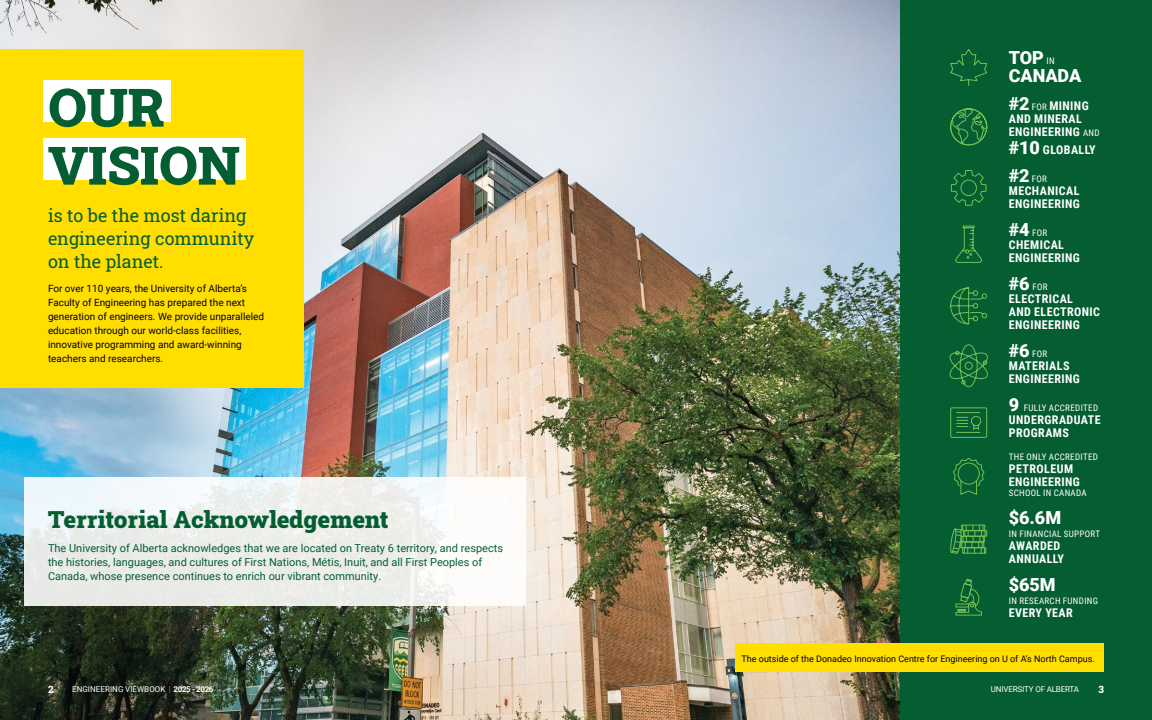
<style>
.page{position:relative;width:1152px;height:720px;background:#fff}
.page>*{position:absolute;margin:0;border:0;box-sizing:border-box;transform-origin:0 0}
.t1{font:900 53px/58px "Roboto Slab";color:#055d32}
.t2{font:900 24px "Roboto Slab";color:#055d32}
.t3{font:18px/23px "Roboto Slab";color:#055d32}
.t4{font:900 18px/18px "Roboto";color:#fff}
.t5{font:700 12px/13px "Roboto Condensed";letter-spacing:.035em;color:#fff}
.t6{font:11px/14px "Roboto";color:#055d32}
.t7{font:10px/14px "Roboto";color:#000}
.t8{font:800 10px "Roboto Slab";color:#fff}
.t9{font:9px "Roboto Condensed";letter-spacing:.035em;color:#fff}
.t10{font:9px "Roboto";color:#000}
.t11{font:8px "Roboto";letter-spacing:.005em;color:#fff}
.t12{font:8px "Roboto";letter-spacing:-.02em;color:#fff}
.s1{font-family:"Roboto Condensed";font-weight:400;font-size:9px}
.s2{font-family:"Roboto";font-weight:900;font-size:18px}
.s3{font-weight:400;font-size:9px}
.s4{font-weight:100}
.s5{font-weight:700}
</style>
<div class="page">
<img style="left:0;top:0;width:900px;height:720px">
<div style="left:0;top:49px;width:303px;height:339px;background:#ffde00"></div>
<svg style="left:24px;top:477px;width:502px;height:129px;fill:#edefeb"></svg>
<div style="left:900px;top:0;width:252px;height:720px;background:#055d32"></div>
<div style="left:44px;top:80px;width:127px;height:42px;background:#fff"></div>
<div style="left:44px;top:138px;width:202px;height:42px;background:#fff"></div>
<div style="left:736px;top:644px;width:368px;height:28px;background:#ffde00"></div>
<div style="left:963px;top:530px;width:24px;height:7px;border:1px solid #73c054"></div>
<svg style="left:950px;top:525px;width:36px;height:29px"></svg>
<svg style="left:950px;top:49px;width:37px;height:37px"></svg>
<svg style="left:955px;top:579px;width:27px;height:37px"></svg>
<svg style="left:956px;top:412px;width:25px;height:21px"></svg>
<div style="left:950px;top:407px;width:37px;height:31px;border:1px solid #73c054"></div>
<svg style="left:950px;top:110px;width:37px;height:35px"></svg>
<div style="left:950px;top:108px;width:37px;height:37px;border:1px solid #73c054;border-radius:50%"></div>
<svg style="left:953px;top:458px;width:31px;height:37px"></svg>
<svg style="left:955px;top:226px;width:27px;height:37px"></svg>
<svg style="left:951px;top:170px;width:36px;height:36px"></svg>
<svg style="left:950px;top:287px;width:37px;height:37px"></svg>
<svg style="left:950px;top:344px;width:38px;height:43px"></svg>
<h1 class="t1" style="left:48px;top:77px;width:193px">OUR<br>VISION</h1>
<h3 class="t3" style="left:48px;top:203px;width:208px">is to be the most daring engineering community on the planet.</h3>
<p class="t7" style="left:48px;top:281px;width:218px">For over 110 years, the University of Alberta’s Faculty of Engineering has prepared the next generation of engineers. We provide unparalleled education through our world-class facilities, innovative programming and award-winning teachers and researchers.</p>
<h2 class="t2" style="left:48px;top:502px;width:342px">Territorial Acknowledgement</h2>
<p class="t6" style="left:48px;top:541px;width:457px">The University of Alberta acknowledges that we are located on Treaty 6 territory, and respects the histories, languages, and cultures of First Nations, Métis, Inuit, and all First Peoples of<br>Canada, whose presence continues to enrich our vibrant community.</p>
<h3 class="t4" style="left:1009px;top:48px;width:74px">TOP <span class="s1">IN<br></span>CANADA</h3>
<p class="t5" style="left:1009px;top:99px;width:92px"><span class="s2">#2</span> <span class="s3">FOR</span> MINING<br>AND MINERAL<br>ENGINEERING <span class="s3">AND</span></p>
<p class="t5" style="left:1009px;top:143px;width:89px"><span class="s2">#10</span> GLOBALLY</p>
<p class="t9" style="left:1009px;top:173px;width:40px"><span class="s2">#2</span> FOR</p>
<p class="t5" style="left:1009px;top:184px;width:73px">MECHANICAL<br>ENGINEERING</p>
<p class="t9" style="left:1009px;top:227px;width:40px"><span class="s2">#4</span> FOR</p>
<p class="t5" style="left:1009px;top:238px;width:73px">CHEMICAL<br>ENGINEERING</p>
<p class="t9" style="left:1009px;top:281px;width:40px"><span class="s2">#6</span> FOR</p>
<p class="t5" style="left:1009px;top:292px;width:93px">ELECTRICAL<br>AND ELECTRONIC<br>ENGINEERING</p>
<p class="t9" style="left:1009px;top:348px;width:40px"><span class="s2">#6</span> FOR</p>
<p class="t5" style="left:1009px;top:359px;width:73px">MATERIALS<br>ENGINEERING</p>
<p class="t9" style="left:1009px;top:402px;width:91px"><span class="s2">9</span> FULLY ACCREDITED</p>
<p class="t5" style="left:1009px;top:413px;width:93px">UNDERGRADUATE<br>PROGRAMS</p>
<p class="t9" style="left:1009px;top:451px;width:91px">THE ONLY ACCREDITED</p>
<p class="t5" style="left:1009px;top:462px;width:73px">PETROLEUM<br>ENGINEERING</p>
<p class="t9" style="left:1009px;top:487px;width:79px">SCHOOL IN CANADA</p>
<h3 class="t4" style="left:1009px;top:508px;width:54px">$6.6M</h3>
<p class="t9" style="left:1009px;top:528px;width:93px">IN FINANCIAL SUPPORT</p>
<p class="t5" style="left:1009px;top:539px;width:57px">AWARDED<br>ANNUALLY</p>
<h3 class="t4" style="left:1009px;top:575px;width:49px">$65M</h3>
<p class="t9" style="left:1009px;top:595px;width:91px">IN RESEARCH FUNDING</p>
<p class="t5" style="left:1009px;top:606px;width:65px">EVERY YEAR</p>
<p class="t10" style="left:742px;top:652px;width:355px">The outside of the Donadeo Innovation Centre for Engineering on U of A’s North Campus.</p>
<p class="t8" style="left:48px;top:683px;width:7px">2</p>
<p class="t11" style="left:72px;top:684px;width:143px">ENGINEERING VIEWBOOK <span class="s4">|</span> <span class="s5">2025 - 2026</span></p>
<p class="t12" style="left:991px;top:684px;width:90px">UNIVERSITY OF ALBERTA</p>
<p class="t8" style="left:1099px;top:683px;width:7px">3</p>
</div>
